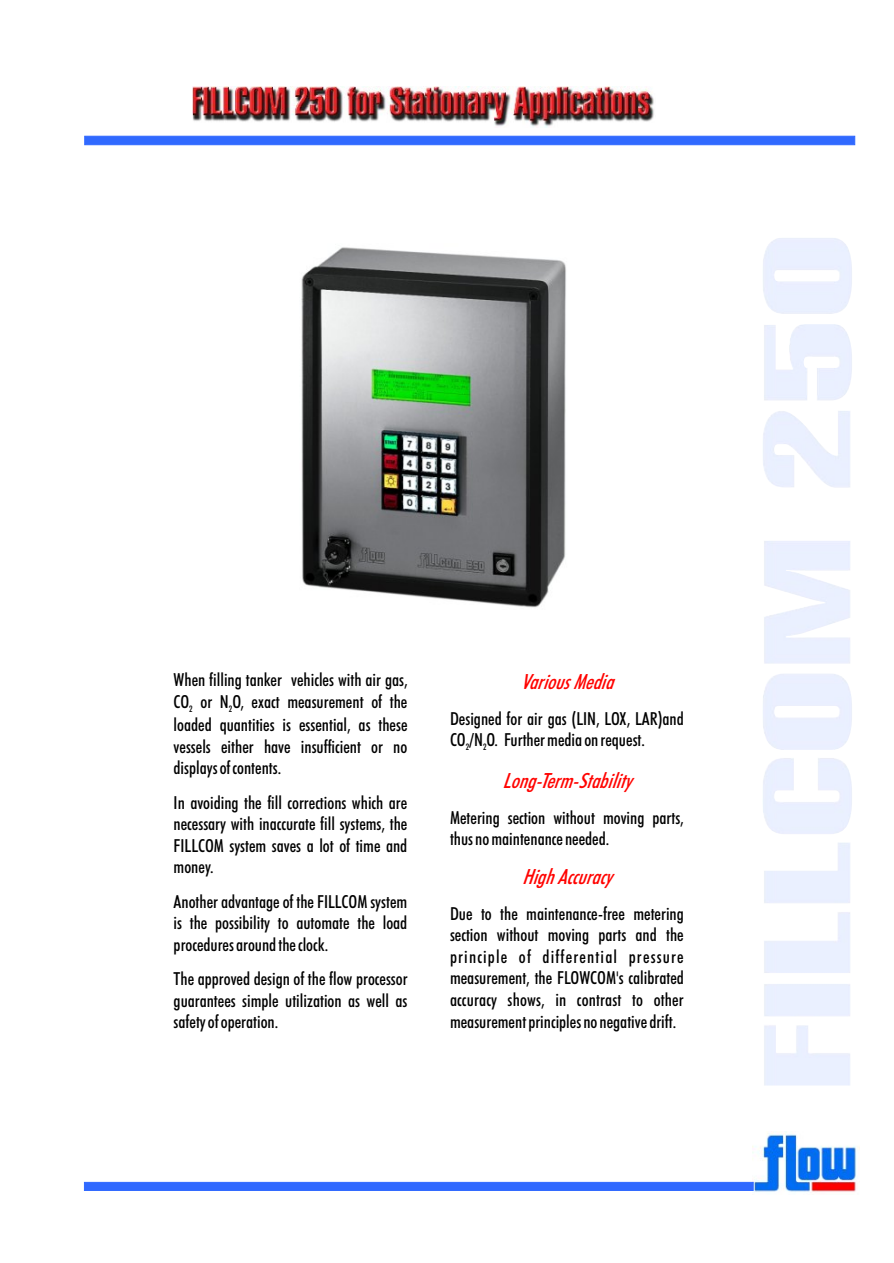
<style>
.page{position:relative;width:894px;height:1263px;background:#fff}
.page>*{position:absolute;margin:0;border:0;box-sizing:border-box;transform-origin:0 0}
.t1{font:italic 21px "Futura Md Cn BT";color:#ff0300}
.t2{font:18px/21.6px "Futura Md Cn BT";color:#000}
.t3{font:18px "Futura Md Cn BT";letter-spacing:.065em;color:#000}
.t4{font:9px "Futura Md Cn BT";color:#000}
</style>
<div class="page">
<img style="left:753px;top:1132px;width:107px;height:60px">
<img style="left:301px;top:247px;width:265px;height:361px">
<div style="left:85px;top:136px;width:770px;height:9px;background:#3069ff;border:1px solid #3069ff"></div>
<div style="left:84px;top:1182px;width:669px;height:9px;background:#3069ff"></div>
<img style="left:192px;top:87px;width:462px;height:41px">
<p class="t2" style="left:174px;top:671px;width:235px">When filling tanker vehicles with air gas,<br>CO or N O, exact measurement of the</p>
<p class="t1" style="left:521px;top:673px;width:94px">Various Media</p>
<p class="t4" style="left:189px;top:705px;width:5px">2</p>
<p class="t4" style="left:229px;top:705px;width:5px">2</p>
<p class="t2" style="left:450px;top:709px;width:235px">Designed for air gas (LIN, LOX, LAR)and</p>
<p class="t2" style="left:174px;top:715px;width:235px">loaded quantities is essential, as these</p>
<p class="t2" style="left:450px;top:731px;width:197px">CO /N O. Further media on request.</p>
<p class="t2" style="left:174px;top:737px;width:235px">vessels either have insufficient or no</p>
<p class="t4" style="left:466px;top:743px;width:5px">2</p>
<p class="t4" style="left:483px;top:743px;width:5px">2</p>
<p class="t2" style="left:174px;top:752px;width:235px;line-height:34.5px">displays of contents.<br>In avoiding the fill corrections which are</p>
<p class="t2" style="left:450px;top:808px;width:235px">Metering section without moving parts,</p>
<p class="t1" style="left:503px;top:772px;width:130px">Long-Term-Stability</p>
<p class="t2" style="left:174px;top:815px;width:235px">necessary with inaccurate fill systems, the</p>
<p class="t2" style="left:450px;top:830px;width:161px">thus no maintenance needed.</p>
<p class="t2" style="left:174px;top:836px;width:235px">FILLCOM system saves a lot of time and money.</p>
<p class="t2" style="left:174px;top:892px;width:235px">Another advantage of the FILLCOM system</p>
<p class="t1" style="left:522px;top:868px;width:91px">High Accuracy</p>
<p class="t2" style="left:450px;top:904px;width:235px">Due to the maintenance-free metering</p>
<p class="t2" style="left:174px;top:914px;width:235px">is the possibility to automate the load</p>
<p class="t2" style="left:450px;top:926px;width:235px">section without moving parts and the</p>
<p class="t2" style="left:174px;top:935px;width:156px">procedures around the clock.</p>
<p class="t3" style="left:450px;top:949px;width:235px">principle of differential pressure</p>
<p class="t2" style="left:174px;top:970px;width:235px">The approved design of the flow processor</p>
<p class="t2" style="left:450px;top:969px;width:235px">measurement, the FLOWCOM's calibrated</p>
<p class="t2" style="left:174px;top:991px;width:235px">guarantees simple utilization as well as</p>
<p class="t2" style="left:450px;top:991px;width:235px">accuracy shows, in contrast to other</p>
<p class="t2" style="left:174px;top:1013px;width:106px">safety of operation.</p>
<p class="t2" style="left:450px;top:1012px;width:228px">measurement principles no negative drift.</p>
</div>
